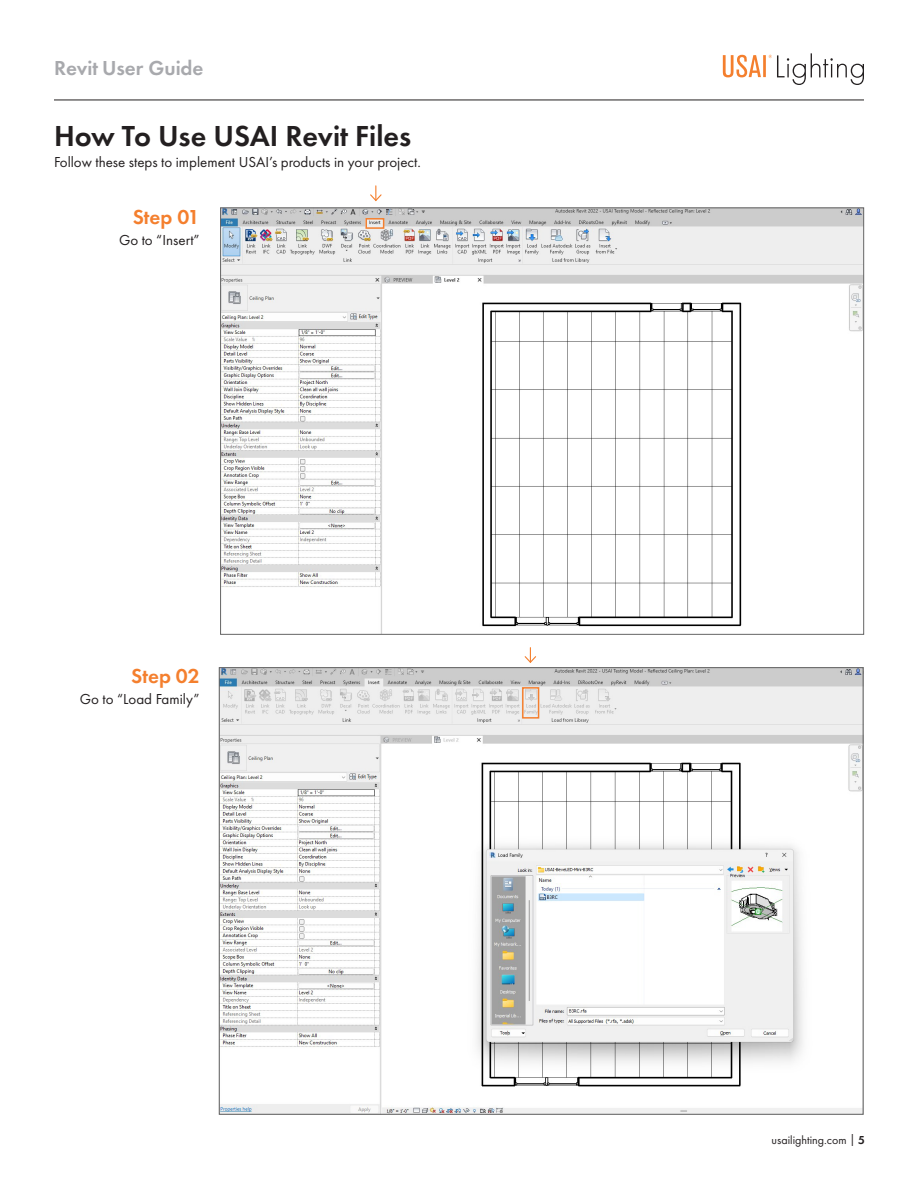
<style>
.page{position:relative;width:918px;height:1188px;background:#fff}
.page>*{position:absolute;margin:0;border:0;box-sizing:border-box;transform-origin:0 0}
.t1{font:600 30px "Futura PT";color:#231f20}
.t2{font:600 21px "Futura PT";color:#a8a9ad}
.t3{font:600 21px "Futura PT";color:#f47f2e}
.t4{font:15px "Futura PT";color:#231f20}
.t5{font:12px "Futura PT";color:#231f20}
.s1{font-weight:600}
</style>
<div class="page">
<img style="left:222px;top:210px;width:640px;height:422px">
<div style="left:365px;top:218px;width:19px;height:11px;border:2px solid #f47f2e"></div>
<svg style="left:370px;top:186px;width:12px;height:16px"></svg>
<hr style="left:54px;top:100px;width:810px;height:1px;background:#231f20">
<svg style="left:723px;top:53px;width:141px;height:32px"></svg>
<svg style="left:524px;top:648px;width:12px;height:15px"></svg>
<svg style="left:219px;top:667px;width:645px;height:447px"></svg>
<div style="left:522px;top:687px;width:17px;height:32px;border:2px solid #f47f2e"></div>
<p class="t2" style="left:54px;top:55px;width:151px">Revit User Guide</p>
<p class="t1" style="left:54px;top:117px;width:359px">How To Use USAI Revit Files</p>
<p class="t4" style="left:54px;top:153px;width:368px">Follow these steps to implement USAI’s products in your project.</p>
<p class="t3" style="left:133px;top:204px;width:69px">Step 01</p>
<p class="t4" style="left:119px;top:231px;width:82px">Go to “Insert”</p>
<p class="t3" style="left:131px;top:663px;width:70px">Step 02</p>
<p class="t4" style="left:80px;top:690px;width:122px">Go to “Load Family”</p>
<p class="t5" style="left:772px;top:1132px;width:95px">usailighting.com | <span class="s1">5</span></p>
</div>
